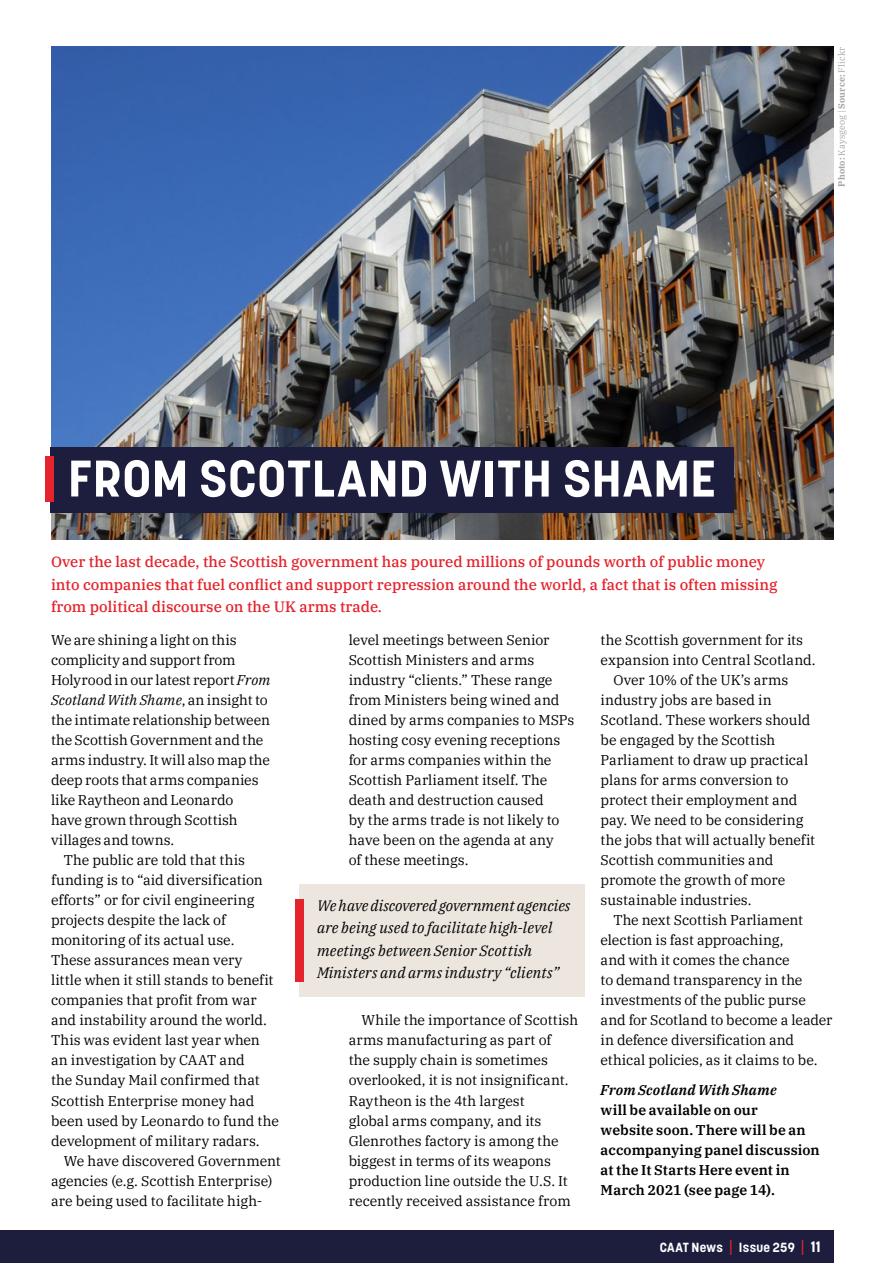
<style>
.page{position:relative;width:893px;height:1263px;background:#fff}
.page>*{position:absolute;margin:0;border:0;box-sizing:border-box;transform-origin:0 0}
.Page_head{font:700 51px "Korolev";letter-spacing:.02em;color:#fff}
.Standfirst{font:500 15px/22.5px "IBM Plex Serif";color:#e5232c}
.Pull-quote{font:italic 15px/22.5px "IBM Plex Serif";letter-spacing:.01em;color:#000}
.Body__Indented{font:14.1px/20.1px "IBM Plex Serif";color:#000}
.Body__First{font:14.1px/20.1px "IBM Plex Serif";letter-spacing:-.005em;color:#000}
.Body__Space_before{font:600 14.1px/20.1px "IBM Plex Serif";letter-spacing:.01em;color:#000}
.t1{font:700 13.05px "Korolev";letter-spacing:.025em;color:#fff}
.t2{font:9px "IBM Plex Serif";letter-spacing:.015em;color:#9d9d9c}
.s1{font-weight:700}
.s2{font-style:italic}
.s3{font-size:18.3px;color:#e5232c}
.s4{font-size:15px}
</style>
<div class="page">
<div style="left:0;top:1231px;width:833px;height:32px;background:#1d1e3e"></div>
<img style="left:51px;top:47px;width:782px;height:492px">
<div style="left:299px;top:884px;width:286px;height:112px;background:#ece6df"></div>
<div style="left:295px;top:899px;width:8px;height:82px;background:#e5232c"></div>
<div style="left:50px;top:447px;width:683px;height:66px;background:#1d1e3e"></div>
<div style="left:46px;top:456px;width:8px;height:46px;background:#e5232c"></div>
<p class="t2" style="left:835px;top:187px;width:141px;rotate:-90deg"><span class="s1">Photo:</span> Kaysgeog | <span class="s1">Source:</span> Flickr</p>
<p class="Page_head" style="left:68px;top:446px;width:649px">FROM SCOTLAND WITH SHAME</p>
<p class="Standfirst" style="left:51px;top:549px;width:728px">Over the last decade, the Scottish government has poured millions of pounds worth of public money into companies that fuel conflict and support repression around the world, a fact that is often missing from political discourse on the UK arms trade.</p>
<p class="Body__First" style="left:51px;top:629px;width:221px">We are shining a light on this complicity and support from<br>Holyrood in our latest report <span class="s2">From<br>Scotland With Shame</span>, an insight to the intimate relationship between the Scottish Government and the arms industry. It will also map the deep roots that arms companies like Raytheon and Leonardo<br>have grown through Scottish villages and towns.</p>
<p class="Body__Indented" style="left:51px;top:849px;width:229px;text-indent:13px">The public are told that this funding is to “aid diversification efforts” or for civil engineering projects despite the lack of monitoring of its actual use.<br>These assurances mean very<br>little when it still stands to benefit companies that profit from war and instability around the world.<br>This was evident last year when an investigation by CAAT and<br>the Sunday Mail confirmed that<br>Scottish Enterprise money had been used by Leonardo to fund the development of military radars.</p>
<p class="Body__Indented" style="left:51px;top:1149px;width:231px;text-indent:13px">We have discovered Government agencies (e.g. Scottish Enterprise) are being used to facilitate high-</p>
<p class="Body__Indented" style="left:349px;top:629px;width:227px">level meetings between Senior<br>Scottish Ministers and arms industry “clients.” These range from Ministers being wined and dined by arms companies to MSPs hosting cosy evening receptions for arms companies within the<br>Scottish Parliament itself. The death and destruction caused<br>by the arms trade is not likely to have been on the agenda at any<br>of these meetings.</p>
<p class="Pull-quote" style="left:317px;top:893px;width:255px">We have discovered government agencies are being used to facilitate high-level meetings between Senior Scottish Ministers and arms industry “clients”</p>
<p class="Body__Indented" style="left:349px;top:1009px;width:231px;text-indent:13px">While the importance of Scottish arms manufacturing as part of<br>the supply chain is sometimes overlooked, it is not insignificant.<br>Raytheon is the 4th largest<br>global arms company, and its<br>Glenrothes factory is among the biggest in terms of its weapons production line outside the U.S. It recently received assistance from</p>
<p class="Body__Indented" style="left:601px;top:629px;width:216px">the Scottish government for its expansion into Central Scotland.</p>
<p class="Body__Indented" style="left:601px;top:669px;width:216px;text-indent:13px">Over 10% of the UK’s arms industry jobs are based in<br>Scotland. These workers should be engaged by the Scottish<br>Parliament to draw up practical plans for arms conversion to protect their employment and pay. We need to be considering the jobs that will actually benefit<br>Scottish communities and promote the growth of more sustainable industries.</p>
<p class="Body__Indented" style="left:601px;top:909px;width:233px;text-indent:13px">The next Scottish Parliament election is fast approaching,<br>and with it comes the chance<br>to demand transparency in the investments of the public purse and for Scotland to become a leader in defence diversification and ethical policies, as it claims to be.</p>
<p class="Body__Space_before" style="left:601px;top:1079px;width:221px"><span class="s2">From Scotland With Shame<br></span>will be available on our<br>website soon. There will be an accompanying panel discussion at the It Starts Here event in<br>March 2021 (see page 14).</p>
<p class="t1" style="left:660px;top:1239px;width:163px">CAAT News <span class="s3">|</span> Issue 259 <span class="s3">|</span> <span class="s4">11</span></p>
</div>
